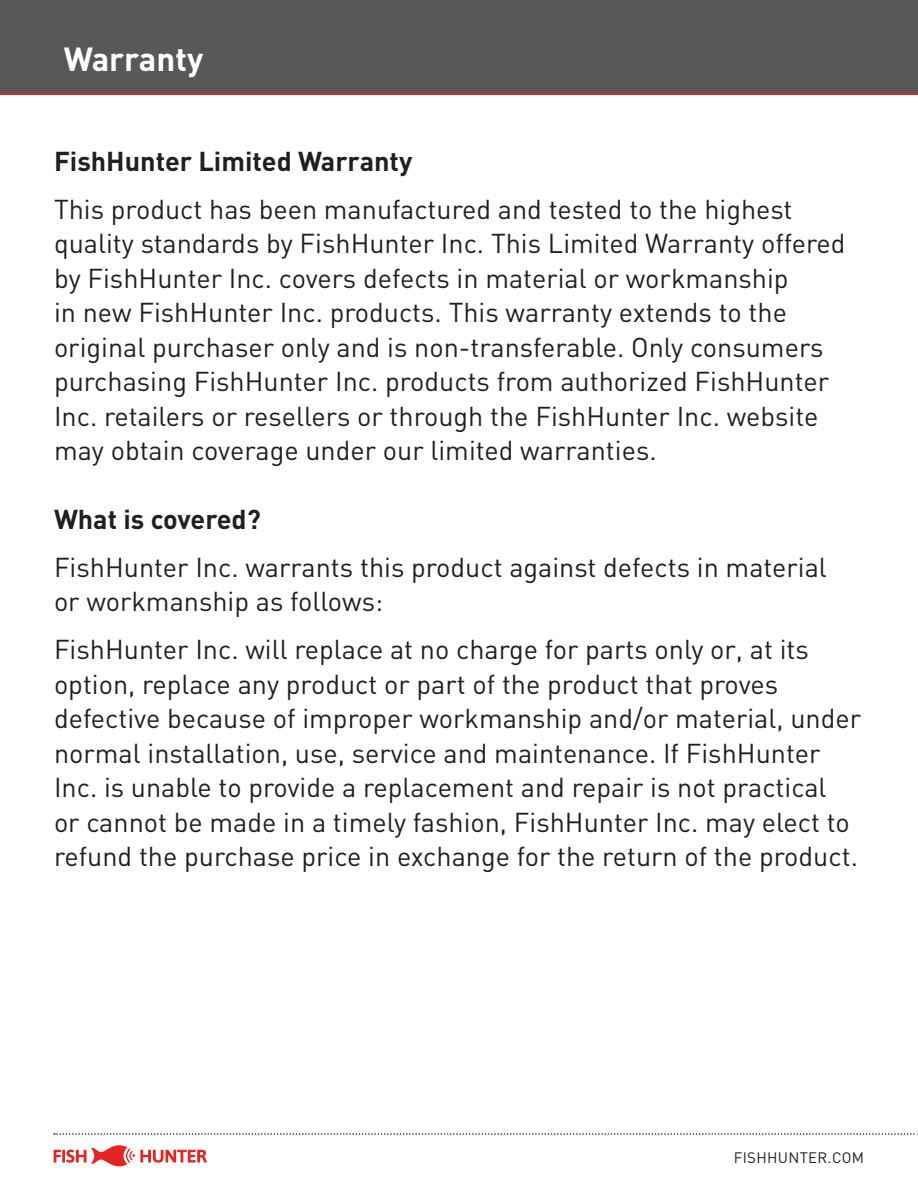
<style>
.page{position:relative;width:918px;height:1188px;background:#fff}
.page>*{position:absolute;margin:0;border:0;box-sizing:border-box;transform-origin:0 0}
.t1{font:700 33px "DIN";color:#fff}
.t2{font:27px/34.5px "DIN";color:#231f20}
.t3{font:700 27px "DIN";color:#231f20}
.t4{font:15px "DIN";letter-spacing:.02em;color:#231f20}
</style>
<div class="page">
<hr style="left:0;top:91px;width:918px;height:3px;background:#e32525">
<div style="left:0;top:0;width:918px;height:92px;background:#57585a"></div>
<svg style="left:54px;top:1145px;width:153px;height:21px"></svg>
<svg style="left:54px;top:1133px;width:864px;height:2px"></svg>
<p class="t1" style="left:64px;top:37px;width:141px">Warranty</p>
<p class="t3" style="left:54px;top:144px;width:360px">FishHunter Limited Warranty</p>
<p class="t2" style="left:54px;top:191px;width:793px">This product has been manufactured and tested to the highest quality standards by FishHunter Inc. This Limited Warranty offered by FishHunter Inc. covers defects in material or workmanship<br>in new FishHunter Inc. products. This warranty extends to the original purchaser only and is non-transferable. Only consumers purchasing FishHunter Inc. products from authorized FishHunter Inc. retailers or resellers or through the FishHunter Inc. website may obtain coverage under our limited warranties.</p>
<p class="t3" style="left:54px;top:501px;width:208px">What is covered?</p>
<p class="t2" style="left:54px;top:549px;width:775px">FishHunter Inc. warrants this product against defects in material or workmanship as follows:</p>
<p class="t2" style="left:54px;top:632px;width:809px">FishHunter Inc. will replace at no charge for parts only or, at its option, replace any product or part of the product that proves defective because of improper workmanship and/or material, under normal installation, use, service and maintenance. If FishHunter Inc. is unable to provide a replacement and repair is not practical<br>or cannot be made in a timely fashion, FishHunter Inc. may elect to refund the purchase price in exchange for the return of the product.</p>
<p class="t4" style="left:734px;top:1149px;width:132px">FISHHUNTER.COM</p>
</div>
